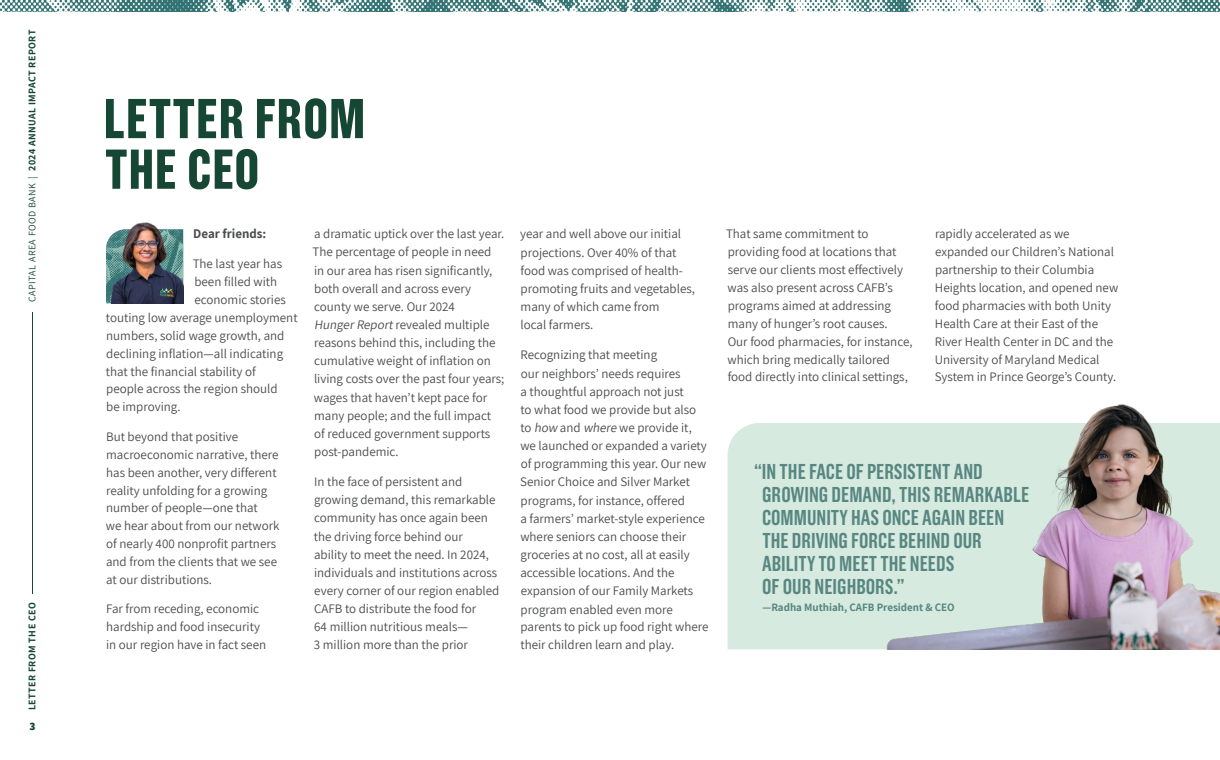
<style>
.page{position:relative;width:1220px;height:760px;background:#fff}
.page>*{position:absolute;margin:0;border:0;box-sizing:border-box;transform-origin:0 0}
.t1{font:700 56px/50.6px "Grotzec Cond";letter-spacing:.02em;color:#154734}
.Quote_in_photo{font:600 21.5px/23px "Grotzec Cond";color:#588681}
.t2{font:13px/18.1px "Assistant";color:#4b4c4d}
.t3{font:700 13px "Assistant";color:#4b4c4d}
.t4{font:800 11.3px "Assistant";color:#154734}
.Quote_in_photo_attribution{font:700 11px "Assistant";color:#588681}
.t5{font:700 10px "Assistant";letter-spacing:.04em;color:#154734}
.s1{font-weight:400}
.s2{font-style:italic}
</style>
<div class="page">
<div style="left:728px;top:423px;width:153px;height:226px;background:#d6eae0"></div>
<img style="left:106px;top:236px;width:5px;height:67px">
<img style="left:111px;top:222px;width:72px;height:81px">
<img style="left:881px;top:404px;width:339px;height:245px">
<img style="left:0;top:0;width:1220px;height:12px">
<hr style="left:32px;top:312px;width:1px;height:282px;background:#154734">
<p class="t5" style="left:25px;top:302px;width:273px;rotate:-90deg"><span class="s1">CAPITAL AREA FOOD BANK |</span> 2024 ANNUAL IMPACT REPORT</p>
<p class="t5" style="left:25px;top:710px;width:109px;rotate:-90deg">LETTER FROM THE CEO</p>
<p class="t4" style="left:29px;top:718px;width:8px">3</p>
<h1 class="t1" style="left:104px;top:92px;width:263px">LETTER FROM<br>THE CEO</h1>
<p class="t3" style="left:193px;top:225px;width:75px">Dear friends:</p>
<p class="t2" style="left:193px;top:254px;width:91px">The last year has</p>
<p class="t2" style="left:194px;top:272px;width:84px">been filled with</p>
<p class="t2" style="left:195px;top:290px;width:93px">economic stories</p>
<p class="t2" style="left:106px;top:308px;width:193px">touting low average unemployment</p>
<p class="t2" style="left:106px;top:326px;width:180px">numbers, solid wage growth, and</p>
<p class="t2" style="left:106px;top:344px;width:178px">declining inflation—all indicating</p>
<p class="t2" style="left:106px;top:362px;width:151px">that the financial stability of</p>
<p class="t2" style="left:106px;top:379px;width:173px">people across the region should</p>
<p class="t2" style="left:106px;top:397px;width:76px">be improving.</p>
<p class="t2" style="left:106px;top:427px;width:175px;line-height:17.8px">But beyond that positive macroeconomic narrative, there has been another, very different reality unfolding for a growing number of people—one that<br>we hear about from our network of nearly 400 nonprofit partners and from the clients that we see at our distributions.</p>
<p class="t2" style="left:106px;top:600px;width:162px">Far from receding, economic hardship and food insecurity in our region have in fact seen</p>
<p class="t2" style="left:312px;top:224px;width:194px">a dramatic uptick over the last year.<br>The percentage of people in need in our area has risen significantly, both overall and across every county we serve. Our 2024<br><span class="s2">HungerReport</span>revealed multiple reasons behind this, including the cumulative weight of inflation on living costs over the past four years; wages that haven’t kept pace for many people; and the full impact<br>of reduced government supports post-pandemic.</p>
<p class="t2" style="left:314px;top:472px;width:187px">In the face of persistent and growing demand, this remarkable community has once again been the driving force behind our ability to meet the need. In 2024, individuals and institutions across every corner of our region enabled<br>CAFB to distribute the food for<br>64 million nutritious meals—<br>3 million more than the prior</p>
<p class="t2" style="left:520px;top:224px;width:176px">year and well above our initial projections. Over 40% of that food was comprised of health&shy;promoting fruits and vegetables, many of which came from<br>local farmers.</p>
<p class="t2" style="left:520px;top:345px;width:190px">Recognizing that meeting<br>our neighbors’ needs requires<br>a thoughtful approach not just<br>to what food we provide but also to <span class="s2">how</span> and <span class="s2">where</span> we provide it, we launched or expanded a variety of programming this year. Our new<br>Senior Choice and Silver Market programs, for instance, offered<br>a farmers’ market-style experience where seniors can choose their groceries at no cost, all at easily accessible locations. And the expansion of our Family Markets program enabled even more parents to pick up food right where their children learn and play.</p>
<p class="t2" style="left:726px;top:224px;width:188px">That same commitment to providing food at locations that serve our clients most effectively was also present across CAFB’s programs aimed at addressing many of hunger’s root causes.<br>Our food pharmacies, for instance, which bring medically tailored food directly into clinical settings,</p>
<p class="t2" style="left:935px;top:224px;width:185px">rapidly accelerated as we expanded our Children’s National partnership to their Columbia<br>Heights location, and opened new food pharmacies with both Unity<br>Health Care at their East of the<br>River Health Center in DC and the<br>University of Maryland Medical<br>System in Prince George’s County.</p>
<p class="Quote_in_photo" style="left:762px;top:459px;width:269px;text-indent:-8px">“IN THE FACE OF PERSISTENT AND<br>GROWING DEMAND, THIS REMARKABLE<br>COMMUNITY HAS ONCE AGAIN BEEN<br>THE DRIVING FORCE BEHIND OUR<br>ABILITY TO MEET THE NEEDS<br>OF OUR NEIGHBORS.”</p>
<p class="Quote_in_photo_attribution" style="left:763px;top:600px;width:194px">—Radha Muthiah, CAFB President &amp; CEO</p>
</div>
